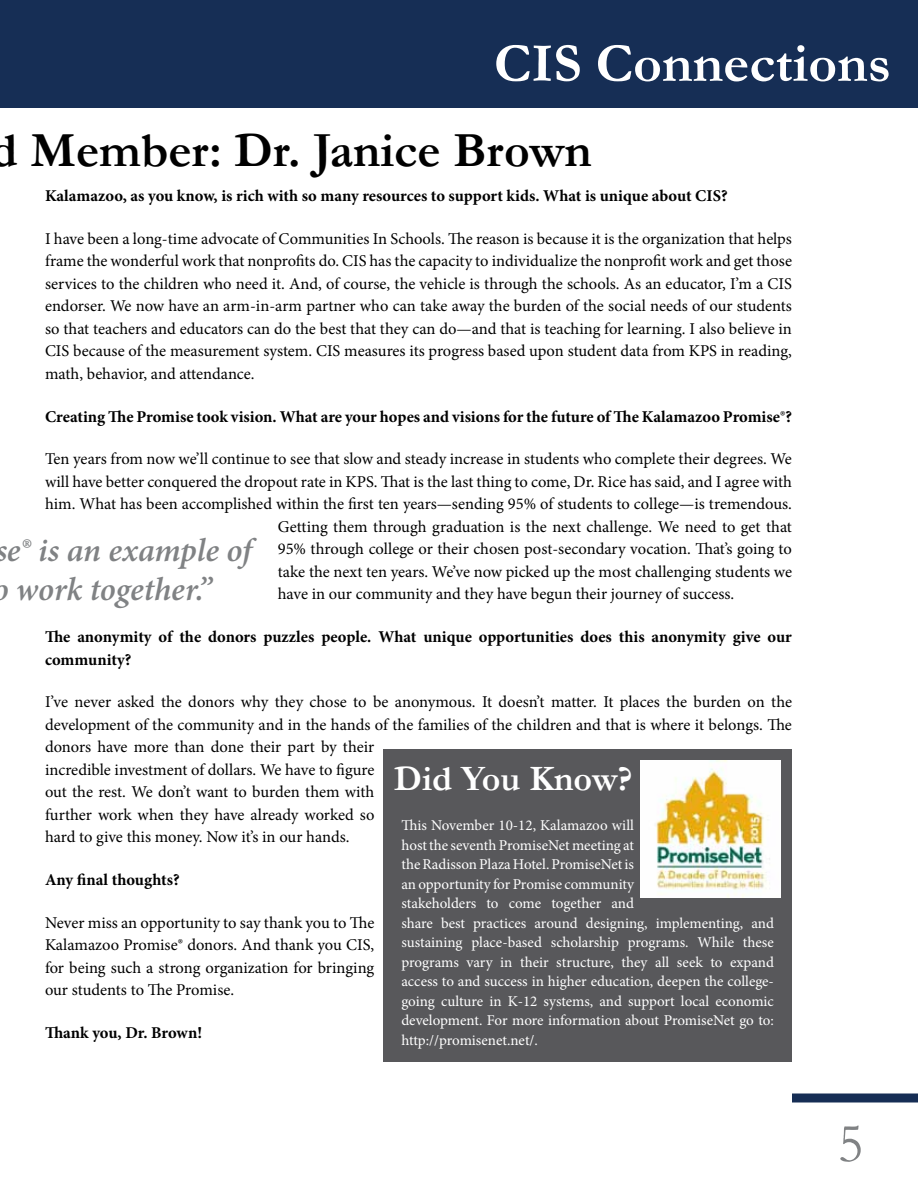
<style>
.page{position:relative;width:918px;height:1188px;background:#fff}
.page>*{position:absolute;margin:0;border:0;box-sizing:border-box;transform-origin:0 0}
.t1{font:700 55.5px "Garamond";color:#fff}
.t2{font:55.5px "Garamond";color:#808284}
.t3{font:700 49.5px "Garamond";color:#000}
.t4{font:700 36px "Garamond";color:#fff}
.t5{font:italic 600 33px/39.6px "Minion Pro";letter-spacing:-.005em;color:#808284}
.t6{font:16.5px/22.5px "Minion Pro";letter-spacing:-.005em;color:#000;text-align:justify}
.t7{font:700 16.5px/22.5px "Minion Pro";color:#000}
.t8{font:15px/19.5px "Minion Pro";color:#fff}
</style>
<div class="page">
<div style="left:0;top:0;width:918px;height:108px;background:#162e55"></div>
<div style="left:792px;top:1094px;width:126px;height:8px;background:#162e55"></div>
<div style="left:383px;top:750px;width:409px;height:312px;background:#58585b"></div>
<img style="left:641px;top:760px;width:139px;height:138px">
<h1 class="t1" style="left:494px;top:26px;width:399px">CIS Connections</h1>
<h2 class="t3" style="left:-9px;top:117px;width:602px">d Member: Dr. Janice Brown</h2>
<p class="t7" style="left:45px;top:184px;width:684px">Kalamazoo, as you know, is rich with so many resources to support kids. What is unique about CIS?</p>
<p class="t6" style="left:45px;top:227px;width:749px">I have been a long-time advocate of Communities In Schools. The reason is because it is the organization that helps frame the wonderful work that nonprofits do. CIS has the capacity to individualize the nonprofit work and get those services to the children who need it. And, of course, the vehicle is through the schools. As an educator, I’m a CIS endorser. We now have an arm-in-arm partner who can take away the burden of the social needs of our students so that teachers and educators can do the best that they can do—and that is teaching for learning. I also believe in CIS because of the measurement system. CIS measures its progress based upon student data from KPS in reading, math, behavior, and attendance.</p>
<p class="t7" style="left:45px;top:405px;width:749px">Creating The Promise took vision. What are your hopes and visions for the future of The Kalamazoo Promise®?</p>
<p class="t6" style="left:45px;top:448px;width:748px">Ten years from now we’ll continue to see that slow and steady increase in students who complete their degrees. We</p>
<p class="t6" style="left:45px;top:470px;width:749px">will have better conquered the dropout rate in KPS. That is the last thing to come, Dr. Rice has said, and I agree with</p>
<p class="t6" style="left:45px;top:493px;width:748px">him. What has been accomplished within the first ten years—sending 95% of students to college—is tremendous.</p>
<p class="t6" style="left:278px;top:515px;width:516px">Getting them through graduation is the next challenge. We need to get that</p>
<p class="t6" style="left:278px;top:538px;width:516px">95% through college or their chosen post-secondary vocation. That’s going to</p>
<p class="t6" style="left:278px;top:560px;width:516px">take the next ten years. We’ve now picked up the most challenging students we</p>
<p class="t6" style="left:278px;top:583px;width:458px">have in our community and they have begun their journey of success.</p>
<p class="t7" style="left:45px;top:625px;width:748px">The anonymity of the donors puzzles people. What unique opportunities does this anonymity give our community?</p>
<p class="t6" style="left:45px;top:691px;width:749px;text-align:left">I’ve never asked the donors why they chose to be anonymous. It doesn’t matter. It places the burden on the development of the community and in the hands of the families of the children and that is where it belongs. The donors have more than done their part by their<br>incredible investment of dollars. We have to figure<br>out the rest. We don’t want to burden them with<br>further work when they have already worked so<br>hard to give this money. Now it’s in our hands.</p>
<p class="t7" style="left:45px;top:868px;width:136px">Any final thoughts?</p>
<p class="t6" style="left:45px;top:911px;width:331px">Never miss an opportunity to say thank you to The Kalamazoo Promise® donors. And thank you CIS, for being such a strong organization for bringing our students to The Promise.</p>
<p class="t7" style="left:45px;top:1021px;width:159px">Thank you, Dr. Brown!</p>
<h3 class="t5" style="left:-7px;top:530px;width:260px">se® is an example of o work together.”</h3>
<h3 class="t4" style="left:394px;top:755px;width:240px">Did You Know?</h3>
<p class="t8" style="left:401px;top:816px;width:374px">This November 10-12, Kalamazoo will<br>host the seventh PromiseNet meeting at<br>the Radisson Plaza Hotel. PromiseNet is<br>an opportunity for Promise community<br>stakeholders to come together and<br>share best practices around designing, implementing, and sustaining place-based scholarship programs. While these programs vary in their structure, they all seek to expand access to and success in higher education, deepen the college&shy;going culture in K-12 systems, and support local economic development. For more information about PromiseNet go to: http://promisenet.net/.</p>
<h1 class="t2" style="left:837px;top:1106px;width:28px">5</h1>
</div>
